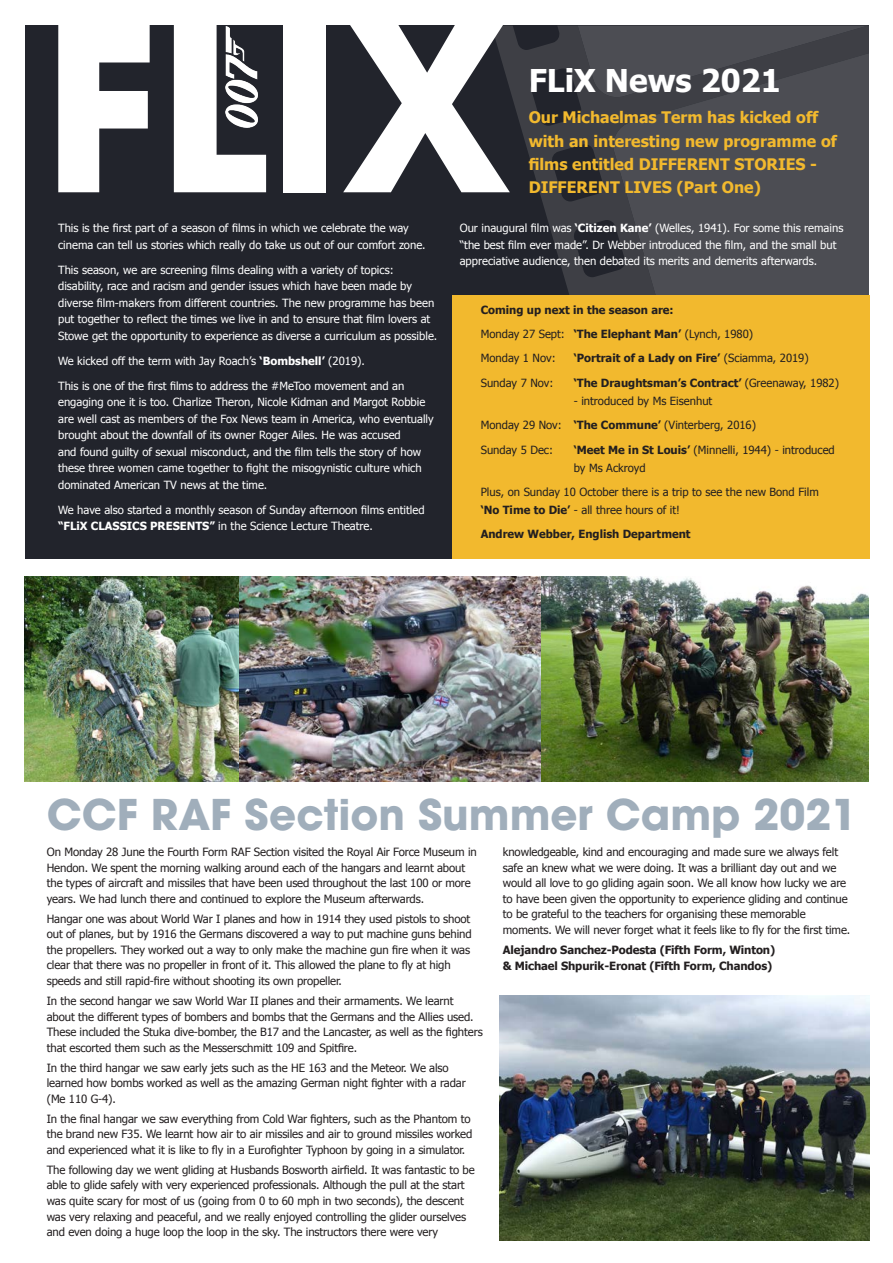
<style>
.page{position:relative;width:893px;height:1263px;background:#fff}
.page>*{position:absolute;margin:0;border:0;box-sizing:border-box;transform-origin:0 0}
.t1{font:700 226.05px "ITC Avant Garde Pro";color:#fff}
.t2{font:700 42px "ITC Avant Garde Pro";color:#a0aebb}
.t3{font:700 31.35px "Tahoma";color:#fff}
.t4{font:700 15.9px/23.2px "Tahoma";color:#f2b92e}
.t5{font:11.4px/15.6px "Tahoma";letter-spacing:-.01em;color:#231f20}
.t6{font:700 11.4px/15.6px "Tahoma";letter-spacing:-.01em;color:#231f20}
.t7{font:11.25px/16.5px "Tahoma";color:#fff}
.t8{font:11.25px/18px "Tahoma";color:#231f20}
.t9{font:700 11.25px "Tahoma";color:#231f20}
.s1{font-weight:700}
.s2{font-weight:400}
</style>
<div class="page">
<div style="left:26px;top:26px;width:844px;height:581px;background:#22242c"></div>
<svg style="left:492px;top:26px;width:378px;height:269px"></svg>
<svg style="left:611px;top:97px;width:20px;height:198px;background:#3d3e45"></svg>
<div style="left:631px;top:40px;width:239px;height:255px;background:#4c4d53"></div>
<svg style="left:578px;top:26px;width:290px;height:71px;background:#47484e"></svg>
<div style="left:452px;top:295px;width:418px;height:264px;background:#f2b92e"></div>
<img style="left:225px;top:26px;width:32px;height:101px">
<div style="left:0;top:559px;width:893px;height:702px;background:#fff"></div>
<img style="left:499px;top:995px;width:371px;height:245px">
<img style="left:24px;top:577px;width:844px;height:205px">
<p class="t1" style="left:43px;top:-42px;width:471px">FLIX</p>
<p class="t3" style="left:529px;top:58px;width:254px">FLiX News 2021</p>
<p class="t4" style="left:529px;top:105px;width:310px">Our Michaelmas Term has kicked off with an interesting new programme of films entitled DIFFERENT STORIES - DIFFERENT LIVES (Part One)</p>
<p class="t7" style="left:58px;top:219px;width:369px">This is the first part of a season of films in which we celebrate the way cinema can tell us stories which really do take us out of our comfort zone.</p>
<p class="t7" style="left:58px;top:261px;width:381px">This season, we are screening films dealing with a variety of topics: disability, race and racism and gender issues which have been made by diverse film-makers from different countries. The new programme has been put together to reflect the times we live in and to ensure that film lovers at Stowe get the opportunity to experience as diverse a curriculum as possible.</p>
<p class="t7" style="left:58px;top:352px;width:308px">We kicked off the term with Jay Roach’s <span class="s1">‘Bombshell’</span> (2019).</p>
<p class="t7" style="left:58px;top:377px;width:377px">This is one of the first films to address the #MeToo movement and an engaging one it is too. Charlize Theron, Nicole Kidman and Margot Robbie are well cast as members of the Fox News team in America, who eventually brought about the downfall of its owner Roger Ailes. He was accused<br>and found guilty of sexual misconduct, and the film tells the story of how these three women came together to fight the misogynistic culture which dominated American TV news at the time.</p>
<p class="t7" style="left:58px;top:501px;width:368px">We have also started a monthly season of Sunday afternoon films entitled <span class="s1">“FLiX CLASSICS PRESENTS”</span> in the Science Lecture Theatre.</p>
<p class="t7" style="left:460px;top:219px;width:385px">Our inaugural film was <span class="s1">‘Citizen Kane’</span> (Welles, 1941). For some this remains “the best film ever made”. Dr Webber introduced the film, and the small but appreciative audience, then debated its merits and demerits afterwards.</p>
<p class="t9" style="left:481px;top:302px;width:194px">Coming up next in the season are:</p>
<p class="t8" style="left:481px;top:324px;width:274px">Monday 27 Sept: <span class="s1">‘The Elephant Man’</span> (Lynch, 1980)</p>
<p class="t8" style="left:481px;top:349px;width:77px">Monday 1 Nov:</p>
<p class="t9" style="left:574px;top:350px;width:236px">‘Portrait of a Lady on Fire’ <span class="s2">(Sciamma, 2019)</span></p>
<p class="t8" style="left:481px;top:373px;width:74px">Sunday 7 Nov:</p>
<p class="t9" style="left:574px;top:375px;width:267px">‘The Draughtsman’s Contract’ <span class="s2">(Greenaway, 1982)</span></p>
<p class="t8" style="left:574px;top:391px;width:140px">- introduced by Ms Eisenhut</p>
<p class="t8" style="left:481px;top:415px;width:277px">Monday 29 Nov: <span class="s1">‘The Commune’</span> (Vinterberg, 2016)</p>
<p class="t8" style="left:481px;top:440px;width:74px">Sunday 5 Dec:</p>
<p class="t8" style="left:574px;top:440px;width:263px"><span class="s1">‘Meet Me in St Louis’</span> (Minnelli, 1944) - introduced by Ms Ackroyd</p>
<p class="t8" style="left:481px;top:482px;width:340px">Plus, on Sunday 10 October there is a trip to see the new Bond Film <span class="s1">‘No Time to Die’</span> - all three hours of it!</p>
<p class="t9" style="left:481px;top:526px;width:211px">Andrew Webber, English Department</p>
<p class="t2" style="left:47px;top:786px;width:812px">CCF RAF Section Summer Camp 2021</p>
<p class="t5" style="left:47px;top:843px;width:432px">On Monday 28 June the Fourth Form RAF Section visited the Royal Air Force Museum in Hendon. We spent the morning walking around each of the hangars and learnt about the types of aircraft and missiles that have been used throughout the last 100 or more years. We had lunch there and continued to explore the Museum afterwards.</p>
<p class="t5" style="left:47px;top:910px;width:426px">Hangar one was about World War I planes and how in 1914 they used pistols to shoot out of planes, but by 1916 the Germans discovered a way to put machine guns behind the propellers. They worked out a way to only make the machine gun fire when it was clear that there was no propeller in front of it. This allowed the plane to fly at high speeds and still rapid-fire without shooting its own propeller.</p>
<p class="t5" style="left:47px;top:992px;width:437px">In the second hangar we saw World War II planes and their armaments. We learnt about the different types of bombers and bombs that the Germans and the Allies used.<br>These included the Stuka dive-bomber, the B17 and the Lancaster, as well as the fighters that escorted them such as the Messerschmitt 109 and Spitfire.</p>
<p class="t5" style="left:47px;top:1059px;width:421px">In the third hangar we saw early jets such as the HE 163 and the Meteor. We also learned how bombs worked as well as the amazing German night fighter with a radar (Me 110 G-4).</p>
<p class="t5" style="left:47px;top:1110px;width:427px">In the final hangar we saw everything from Cold War fighters, such as the Phantom to the brand new F35. We learnt how air to air missiles and air to ground missiles worked and experienced what it is like to fly in a Eurofighter Typhoon by going in a simulator.</p>
<p class="t5" style="left:47px;top:1161px;width:429px">The following day we went gliding at Husbands Bosworth airfield. It was fantastic to be able to glide safely with very experienced professionals. Although the pull at the start was quite scary for most of us (going from 0 to 60 mph in two seconds), the descent was very relaxing and peaceful, and we really enjoyed controlling the glider ourselves and even doing a huge loop the loop in the sky. The instructors there were very</p>
<p class="t5" style="left:503px;top:843px;width:349px">knowledgeable, kind and encouraging and made sure we always felt safe an knew what we were doing. It was a brilliant day out and we would all love to go gliding again soon. We all know how lucky we are to have been given the opportunity to experience gliding and continue to be grateful to the teachers for organising these memorable moments. We will never forget what it feels like to fly for the first time.</p>
<p class="t6" style="left:503px;top:941px;width:274px">Alejandro Sanchez-Podesta (Fifth Form, Winton) &amp; Michael Shpurik-Eronat (Fifth Form, Chandos)</p>
</div>
